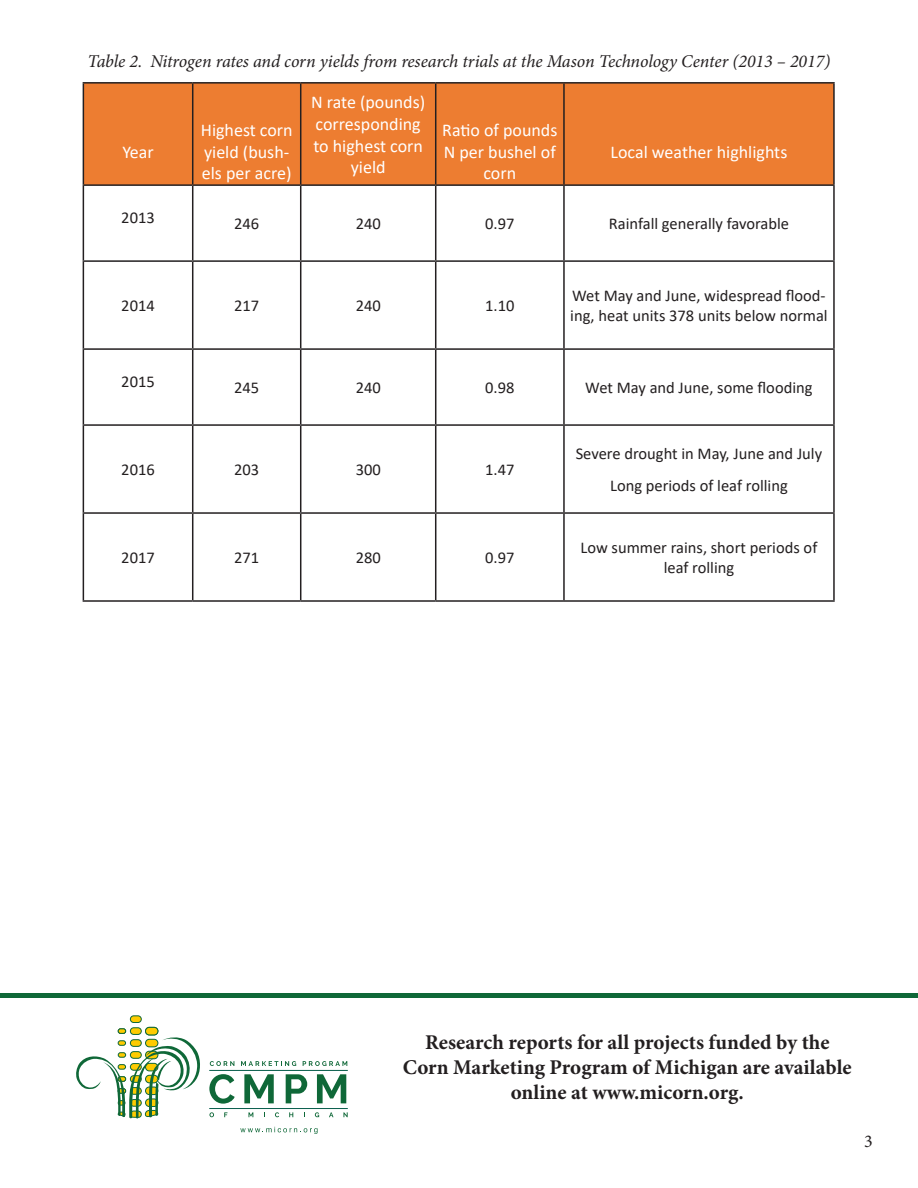
<style>
.page{position:relative;width:918px;height:1188px;background:#fff}
.page>*{position:absolute;margin:0;border:0;box-sizing:border-box;transform-origin:0 0}
.t1{font:700 21px/25.2px "Minion Pro";color:#231f20;text-align:center}
.No_Spacing{font:18px/21.6px "Calibri";color:#fff;text-align:center}
.t2{font:italic 18px "Minion Pro";letter-spacing:-.005em;color:#231f20}
.t3{font:18px "Minion Pro";color:#231f20}
.No_Spacing-2{font:16.5px/19.8px "Calibri";color:#231f20}
</style>
<div class="page">
<div style="left:84px;top:84px;width:749px;height:100px;background:#ed7d31"></div>
<hr style="left:83px;top:82px;width:110px;height:2px;background:#231f20">
<hr style="left:83px;top:84px;width:1px;height:100px;background:#231f20">
<hr style="left:193px;top:82px;width:108px;height:2px;background:#231f20">
<hr style="left:192px;top:84px;width:1px;height:100px;background:#231f20">
<hr style="left:301px;top:82px;width:135px;height:2px;background:#231f20">
<hr style="left:300px;top:84px;width:1px;height:100px;background:#231f20">
<hr style="left:436px;top:82px;width:128px;height:2px;background:#231f20">
<hr style="left:435px;top:84px;width:1px;height:100px;background:#231f20">
<hr style="left:564px;top:82px;width:271px;height:2px;background:#231f20">
<hr style="left:563px;top:84px;width:2px;height:100px;background:#231f20">
<hr style="left:833px;top:84px;width:2px;height:100px;background:#231f20">
<hr style="left:83px;top:184px;width:110px;height:2px;background:#231f20">
<hr style="left:83px;top:186px;width:1px;height:74px;background:#231f20">
<hr style="left:193px;top:184px;width:108px;height:2px;background:#231f20">
<hr style="left:192px;top:186px;width:1px;height:74px;background:#231f20">
<hr style="left:301px;top:184px;width:135px;height:2px;background:#231f20">
<hr style="left:300px;top:186px;width:1px;height:74px;background:#231f20">
<hr style="left:436px;top:184px;width:128px;height:2px;background:#231f20">
<hr style="left:435px;top:186px;width:1px;height:74px;background:#231f20">
<hr style="left:564px;top:184px;width:271px;height:2px;background:#231f20">
<hr style="left:563px;top:186px;width:2px;height:74px;background:#231f20">
<hr style="left:833px;top:186px;width:2px;height:74px;background:#231f20">
<hr style="left:83px;top:260px;width:110px;height:2px;background:#231f20">
<hr style="left:83px;top:262px;width:1px;height:86px;background:#231f20">
<hr style="left:193px;top:260px;width:108px;height:2px;background:#231f20">
<hr style="left:192px;top:262px;width:1px;height:86px;background:#231f20">
<hr style="left:301px;top:260px;width:135px;height:2px;background:#231f20">
<hr style="left:300px;top:262px;width:1px;height:86px;background:#231f20">
<hr style="left:436px;top:260px;width:128px;height:2px;background:#231f20">
<hr style="left:435px;top:262px;width:1px;height:86px;background:#231f20">
<hr style="left:564px;top:260px;width:271px;height:2px;background:#231f20">
<hr style="left:563px;top:262px;width:2px;height:86px;background:#231f20">
<hr style="left:833px;top:262px;width:2px;height:86px;background:#231f20">
<hr style="left:83px;top:348px;width:110px;height:2px;background:#231f20">
<hr style="left:83px;top:350px;width:1px;height:74px;background:#231f20">
<hr style="left:193px;top:348px;width:108px;height:2px;background:#231f20">
<hr style="left:192px;top:350px;width:1px;height:74px;background:#231f20">
<hr style="left:301px;top:348px;width:135px;height:2px;background:#231f20">
<hr style="left:300px;top:350px;width:1px;height:74px;background:#231f20">
<hr style="left:436px;top:348px;width:128px;height:2px;background:#231f20">
<hr style="left:435px;top:350px;width:1px;height:74px;background:#231f20">
<hr style="left:564px;top:348px;width:271px;height:2px;background:#231f20">
<hr style="left:563px;top:350px;width:2px;height:74px;background:#231f20">
<hr style="left:833px;top:350px;width:2px;height:74px;background:#231f20">
<hr style="left:83px;top:424px;width:110px;height:2px;background:#231f20">
<hr style="left:83px;top:426px;width:1px;height:86px;background:#231f20">
<hr style="left:193px;top:424px;width:108px;height:2px;background:#231f20">
<hr style="left:192px;top:426px;width:1px;height:86px;background:#231f20">
<hr style="left:301px;top:424px;width:135px;height:2px;background:#231f20">
<hr style="left:300px;top:426px;width:1px;height:86px;background:#231f20">
<hr style="left:436px;top:424px;width:128px;height:2px;background:#231f20">
<hr style="left:435px;top:426px;width:1px;height:86px;background:#231f20">
<hr style="left:564px;top:424px;width:271px;height:2px;background:#231f20">
<hr style="left:563px;top:426px;width:2px;height:86px;background:#231f20">
<hr style="left:833px;top:426px;width:2px;height:86px;background:#231f20">
<hr style="left:83px;top:512px;width:110px;height:2px;background:#231f20">
<hr style="left:83px;top:514px;width:1px;height:86px;background:#231f20">
<hr style="left:193px;top:512px;width:108px;height:2px;background:#231f20">
<hr style="left:192px;top:514px;width:1px;height:86px;background:#231f20">
<hr style="left:301px;top:512px;width:135px;height:2px;background:#231f20">
<hr style="left:300px;top:514px;width:1px;height:86px;background:#231f20">
<hr style="left:436px;top:512px;width:128px;height:2px;background:#231f20">
<hr style="left:435px;top:514px;width:1px;height:86px;background:#231f20">
<hr style="left:564px;top:512px;width:271px;height:2px;background:#231f20">
<hr style="left:563px;top:514px;width:2px;height:86px;background:#231f20">
<hr style="left:833px;top:514px;width:2px;height:86px;background:#231f20">
<hr style="left:83px;top:600px;width:110px;height:2px;background:#231f20">
<hr style="left:193px;top:600px;width:108px;height:2px;background:#231f20">
<hr style="left:301px;top:600px;width:135px;height:2px;background:#231f20">
<hr style="left:436px;top:600px;width:128px;height:2px;background:#231f20">
<hr style="left:564px;top:600px;width:271px;height:2px;background:#231f20">
<svg style="left:130px;top:1027px;width:12px;height:8px"></svg>
<div style="left:130px;top:1016px;width:12px;height:7px;background:#fecb00;border:1px solid #0f6838;border-radius:3px"></div>
<div style="left:145px;top:1027px;width:13px;height:8px;border:1px solid #0f6838;border-radius:4px"></div>
<svg style="left:76px;top:1029px;width:124px;height:90px"></svg>
<svg style="left:209px;top:1074px;width:26px;height:30px"></svg>
<svg style="left:244px;top:1074px;width:30px;height:29px"></svg>
<svg style="left:286px;top:1074px;width:21px;height:29px"></svg>
<svg style="left:317px;top:1074px;width:29px;height:29px"></svg>
<svg style="left:210px;top:1061px;width:24px;height:5px"></svg>
<svg style="left:241px;top:1061px;width:55px;height:5px"></svg>
<svg style="left:303px;top:1061px;width:44px;height:5px"></svg>
<svg style="left:209px;top:1112px;width:5px;height:5px"></svg>
<svg style="left:224px;top:1112px;width:3px;height:5px"></svg>
<svg style="left:248px;top:1112px;width:5px;height:5px"></svg>
<svg style="left:275px;top:1112px;width:4px;height:5px"></svg>
<svg style="left:289px;top:1112px;width:4px;height:5px"></svg>
<svg style="left:315px;top:1112px;width:4px;height:5px"></svg>
<svg style="left:329px;top:1112px;width:5px;height:5px"></svg>
<svg style="left:343px;top:1112px;width:5px;height:5px"></svg>
<hr style="left:209px;top:1070px;width:139px;height:1px;background:#095e4c">
<hr style="left:209px;top:1108px;width:139px;height:1px;background:#095e4c">
<svg style="left:240px;top:1127px;width:78px;height:7px"></svg>
<div style="left:0;top:993px;width:918px;height:5px;background:#0f6838"></div>
<p class="t2" style="left:88px;top:49px;width:744px">Table 2. Nitrogen rates and corn yields from research trials at the Mason Technology Center (2013 – 2017)</p>
<p class="No_Spacing" style="left:122px;top:140px;width:33px">Year</p>
<p class="No_Spacing-2" style="left:121px;top:208px;width:35px">2013</p>
<p class="No_Spacing" style="left:201px;top:119px;width:93px;text-align:left">Highest corn yield (bush&shy;els per acre)</p>
<p class="No_Spacing" style="left:311px;top:91px;width:116px">N rate (pounds) corresponding to highest corn yield</p>
<p class="No_Spacing" style="left:442px;top:119px;width:117px">Ratio of pounds<br>N per bushel of corn</p>
<p class="No_Spacing" style="left:611px;top:140px;width:178px">Local weather highlights</p>
<p class="No_Spacing-2" style="left:234px;top:214px;width:27px">246</p>
<p class="No_Spacing-2" style="left:356px;top:214px;width:27px">240</p>
<p class="No_Spacing-2" style="left:485px;top:214px;width:31px">0.97</p>
<p class="No_Spacing-2" style="left:609px;top:214px;width:182px">Rainfall generally favorable</p>
<p class="No_Spacing-2" style="left:121px;top:295px;width:35px">2014</p>
<p class="No_Spacing-2" style="left:234px;top:295px;width:27px">217</p>
<p class="No_Spacing-2" style="left:356px;top:295px;width:27px">240</p>
<p class="No_Spacing-2" style="left:485px;top:295px;width:31px">1.10</p>
<p class="No_Spacing-2" style="left:570px;top:286px;width:259px">Wet May and June, widespread flood&shy;ing, heat units 378 units below normal</p>
<p class="No_Spacing-2" style="left:121px;top:371px;width:35px">2015</p>
<p class="No_Spacing-2" style="left:234px;top:377px;width:27px">245</p>
<p class="No_Spacing-2" style="left:356px;top:377px;width:27px">240</p>
<p class="No_Spacing-2" style="left:485px;top:377px;width:31px">0.98</p>
<p class="No_Spacing-2" style="left:585px;top:377px;width:229px">Wet May and June, some flooding</p>
<p class="No_Spacing-2" style="left:121px;top:459px;width:35px">2016</p>
<p class="No_Spacing-2" style="left:234px;top:459px;width:27px">203</p>
<p class="No_Spacing-2" style="left:356px;top:459px;width:27px">300</p>
<p class="No_Spacing-2" style="left:485px;top:459px;width:31px">1.47</p>
<p class="No_Spacing-2" style="left:576px;top:444px;width:248px">Severe drought in May, June and July</p>
<p class="No_Spacing-2" style="left:610px;top:475px;width:179px">Long periods of leaf rolling</p>
<p class="No_Spacing-2" style="left:121px;top:547px;width:35px">2017</p>
<p class="No_Spacing-2" style="left:234px;top:547px;width:27px">271</p>
<p class="No_Spacing-2" style="left:356px;top:547px;width:27px">280</p>
<p class="No_Spacing-2" style="left:485px;top:547px;width:31px">0.97</p>
<p class="No_Spacing-2" style="left:581px;top:538px;width:238px;text-align:center">Low summer rains, short periods of leaf rolling</p>
<p class="t1" style="left:425px;top:1029px;width:406px">Research reports for all projects funded by the</p>
<p class="t1" style="left:403px;top:1054px;width:451px">Corn Marketing Program of Michigan are available online at www.micorn.org.</p>
<p class="t3" style="left:864px;top:1129px;width:10px">3</p>
</div>
